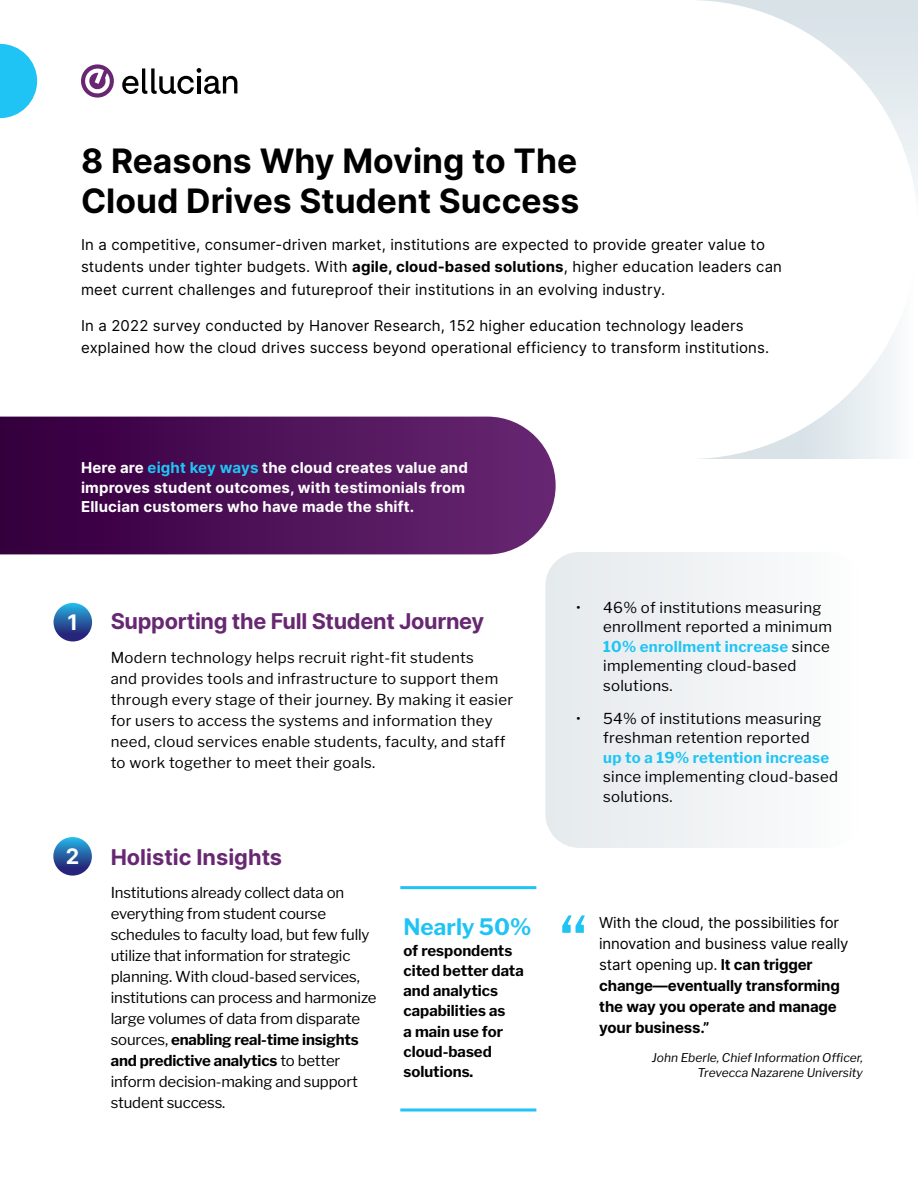
<style>
.page{position:relative;width:918px;height:1188px;background:#fff}
.page>*{position:absolute;margin:0;border:0;box-sizing:border-box;transform-origin:0 0}
.t1{font:75px "Libre Franklin";color:#20c4f4}
.t2{font:700 33.6px/40.3px "Inter";color:#000}
.t3{font:700 22.5px "Libre Franklin";color:#20c4f4}
.t4{font:700 21.75px "Inter";letter-spacing:-.015em;color:#682772}
.t5{font:700 21.45px "Inter";color:#fff}
.t6{font:15px/19.5px "Libre Franklin";letter-spacing:.02em;color:#000}
.t7{font:15px/22.5px "Inter";letter-spacing:.01em;color:#000}
.t8{font:15px/21px "Libre Franklin";letter-spacing:-.01em;color:#000}
.t9{font:700 15px/21px "Inter";letter-spacing:-.01em;color:#000}
.t10{font:700 15px/19.5px "Inter";letter-spacing:.01em;color:#fff}
.t11{font:700 15px/20.2px "Libre Franklin";color:#000}
.t12{font:700 15px "Libre Franklin";letter-spacing:.02em;color:#20c4f4}
.t13{font:italic 12px/15px "Libre Franklin";color:#000;text-align:right}
.s1{font-weight:700}
.s2{color:#20c4f4}
.s3{font-weight:700;color:#20c4f4}
.s4{font-weight:400}
</style>
<div class="page">
<div style="left:545px;top:552px;width:214px;height:296px;background:#edf0f2"></div>
<svg style="left:54px;top:603px;width:38px;height:38px"></svg>
<svg style="left:53px;top:837px;width:39px;height:39px"></svg>
<svg style="left:0;top:417px;width:556px;height:137px;background:#51175b"></svg>
<hr style="left:400px;top:886px;width:136px;height:3px;background:#20c4f4">
<svg style="left:400px;top:1108px;width:136px;height:4px"></svg>
<svg style="left:699px;top:0;width:219px;height:192px"></svg>
<svg style="left:699px;top:332px;width:196px;height:127px"></svg>
<svg style="left:0;top:44px;width:37px;height:74px"></svg>
<svg style="left:122px;top:68px;width:115px;height:26px"></svg>
<svg style="left:81px;top:64px;width:33px;height:34px"></svg>
<h2 class="t2" style="left:81px;top:140px;width:500px">8 Reasons Why Moving to The<br>Cloud Drives Student Success</h2>
<p class="t7" style="left:81px;top:233px;width:703px">In a competitive, consumer-driven market, institutions are expected to provide greater value to students under tighter budgets. With <span class="s1">agile, cloud-based solutions</span>, higher education leaders can meet current challenges and futureproof their institutions in an evolving industry.</p>
<p class="t7" style="left:81px;top:314px;width:690px">In a 2022 survey conducted by Hanover Research, 152 higher education technology leaders explained how the cloud drives success beyond operational efficiency to transform institutions.</p>
<p class="t10" style="left:81px;top:458px;width:388px">Here are <span class="s2">eight key ways</span> the cloud creates value and improves student outcomes, with testimonials from<br>Ellucian customers who have made the shift.</p>
<h3 class="t5" style="left:68px;top:606px;width:12px">1</h3>
<h3 class="t5" style="left:66px;top:840px;width:15px">2</h3>
<h3 class="t4" style="left:111px;top:605px;width:375px">Supporting the Full Student Journey</h3>
<p class="t6" style="left:111px;top:646px;width:404px;line-height:21px">Modern technology helps recruit right-fit students<br>and provides tools and infrastructure to support them through every stage of their journey. By making it easier for users to access the systems and information they need, cloud services enable students, faculty, and staff to work together to meet their goals.</p>
<h3 class="t4" style="left:111px;top:842px;width:173px">Holistic Insights</h3>
<p class="t8" style="left:111px;top:880px;width:267px">Institutions already collect data on everything from student course schedules to faculty load, but few fully utilize that information for strategic planning. With cloud-based services, institutions can process and harmonize large volumes of data from disparate sources, <span class="s1">enabling real-time insights and predictive analytics</span> to better inform decision-making and support student success.</p>
<h3 class="t3" style="left:403px;top:910px;width:129px">Nearly 50%</h3>
<p class="t11" style="left:403px;top:939px;width:122px">of respondents cited better data and analytics capabilities as<br>a main use for cloud-based solutions.</p>
<p class="t6" style="left:603px;top:596px;width:230px;text-indent:-27px">• 46% of institutions measuring enrollment reported a minimum<br><span class="s3">10% enrollment increase</span> since implementing cloud-based solutions.</p>
<p class="t6" style="left:603px;top:707px;width:220px;text-indent:-27px">• 54% of institutions measuring freshman retention reported</p>
<p class="t12" style="left:603px;top:745px;width:227px">up to a 19% retention increase</p>
<p class="t6" style="left:603px;top:766px;width:237px">since implementing cloud-based solutions.</p>
<h1 class="t1" style="left:558px;top:885px;width:31px">“</h1>
<p class="t9" style="left:599px;top:912px;width:251px"><span class="s4">With the cloud, the possibilities for innovation and business value really start opening up.</span> It can trigger change—eventually transforming the way you operate and manage your business.”</p>
<p class="t13" style="left:652px;top:1049px;width:212px">John Eberle, Chief Information Officer,<br>Trevecca Nazarene University</p>
</div>
